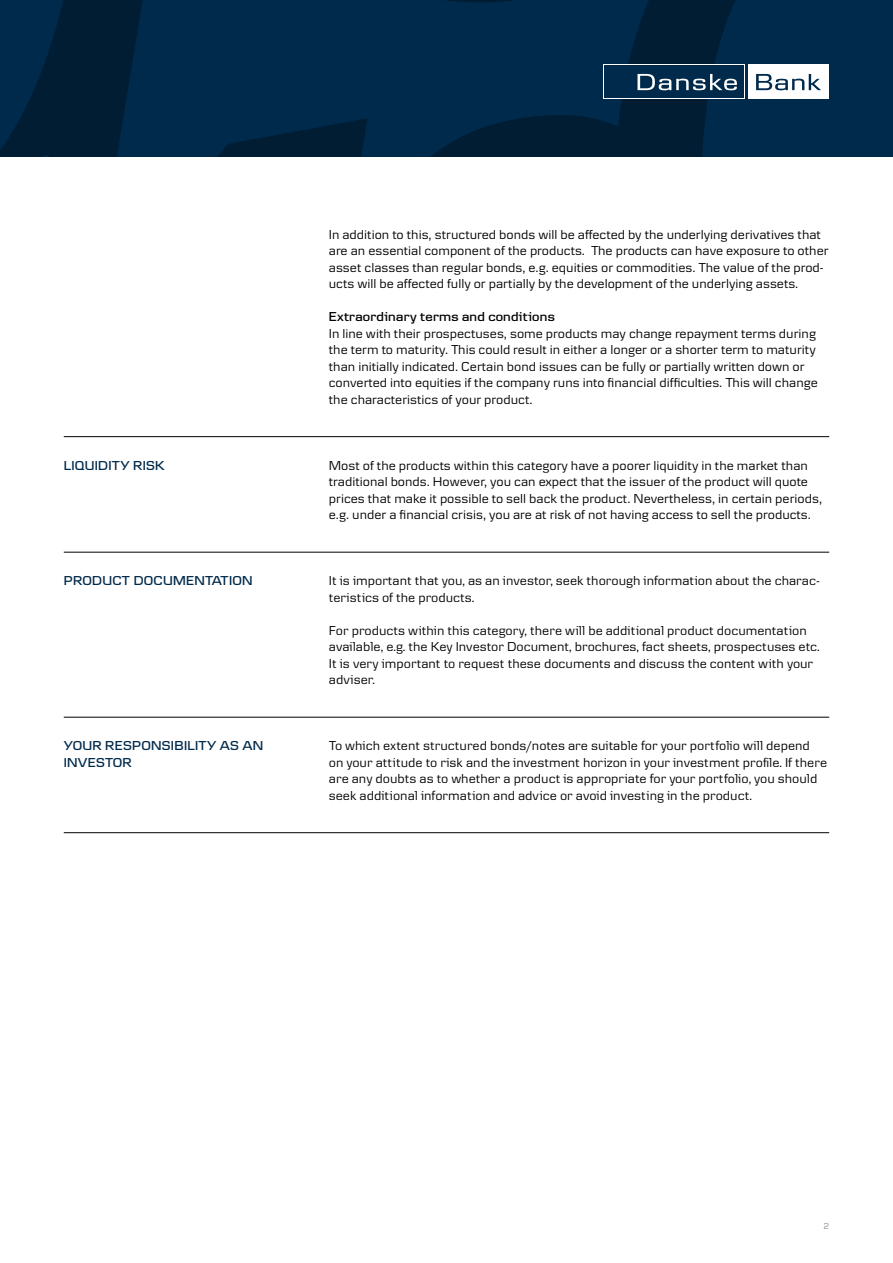
<style>
.page{position:relative;width:893px;height:1263px;background:#fff}
.page>*{position:absolute;margin:0;border:0;box-sizing:border-box;transform-origin:0 0}
.DB_Newsletter_Bodyco{font:13.5px/16.5px "Danske Textv 2";color:#000}
.DB_Newsletter_Bodyco-2{font:13.5px/16.5px "Danske Text";color:#000}
.DB_Newsletter_Subhea{font:600 13.5px/16.5px "Danske Headline";letter-spacing:.02em;color:#002a4b}
.DB_Newsletter_Subhea-2{font:600 13.5px "Danske Headline";letter-spacing:.02em;color:#000}
.DB_A5_Pagina_White_R{font:9px "Danske Text";color:#869292}
</style>
<div class="page">
<svg style="left:0;top:0;width:893px;height:156px;background:#002645"></svg>
<div style="left:748px;top:64px;width:81px;height:34px;background:#fff"></div>
<svg style="left:603px;top:64px;width:142px;height:34px"></svg>
<div style="left:604px;top:65px;width:140px;height:32px;background:#002a4b"></div>
<svg style="left:637px;top:74px;width:100px;height:16px"></svg>
<svg style="left:756px;top:74px;width:65px;height:16px"></svg>
<hr style="left:64px;top:436px;width:765px;height:1px;background:#000">
<hr style="left:64px;top:552px;width:765px;height:1px;background:#000">
<hr style="left:64px;top:717px;width:765px;height:1px;background:#000">
<hr style="left:64px;top:832px;width:765px;height:1px;background:#000">
<p class="DB_Newsletter_Bodyco" style="left:329px;top:226px;width:501px">In addition to this, structured bonds will be affected by the underlying derivatives that are an essential component of the products. The products can have exposure to other asset classes than regular bonds, e.g. equities or commodities. The value of the prod&shy;ucts will be affected fully or partially by the development of the underlying assets.</p>
<p class="DB_Newsletter_Subhea-2" style="left:329px;top:309px;width:228px">Extraordinary terms and conditions</p>
<p class="DB_Newsletter_Bodyco" style="left:329px;top:325px;width:491px">In line with their prospectuses, some products may change repayment terms during the term to maturity. This could result in either a longer or a shorter term to maturity than initially indicated. Certain bond issues can be fully or partially written down or converted into equities if the company runs into financial difficulties. This will change the characteristics of your product.</p>
<p class="DB_Newsletter_Subhea" style="left:64px;top:457px;width:103px">LIQUIDITY RISK</p>
<p class="DB_Newsletter_Bodyco" style="left:329px;top:457px;width:495px">Most of the products within this category have a poorer liquidity in the market than traditional bonds. However, you can expect that the issuer of the product will quote prices that make it possible to sell back the product. Nevertheless, in certain periods, e.g. under a financial crisis, you are at risk of not having access to sell the products.</p>
<p class="DB_Newsletter_Subhea" style="left:64px;top:572px;width:190px">PRODUCT DOCUMENTATION</p>
<p class="DB_Newsletter_Bodyco-2" style="left:329px;top:572px;width:493px">It is important that you, as an investor, seek thorough information about the charac&shy;teristics of the products.</p>
<p class="DB_Newsletter_Bodyco-2" style="left:329px;top:622px;width:492px">For products within this category, there will be additional product documentation available, e.g. the Key Investor Document, brochures, fact sheets, prospectuses etc.<br>It is very important to request these documents and discuss the content with your adviser.</p>
<p class="DB_Newsletter_Subhea" style="left:64px;top:737px;width:201px">YOUR RESPONSIBILITY AS AN<br>INVESTOR</p>
<p class="DB_Newsletter_Bodyco-2" style="left:329px;top:737px;width:500px">To which extent structured bonds/notes are suitable for your portfolio will depend on your attitude to risk and the investment horizon in your investment profile. If there are any doubts as to whether a product is appropriate for your portfolio, you should seek additional information and advice or avoid investing in the product.</p>
<p class="DB_A5_Pagina_White_R" style="left:823px;top:1221px;width:7px">2</p>
</div>
